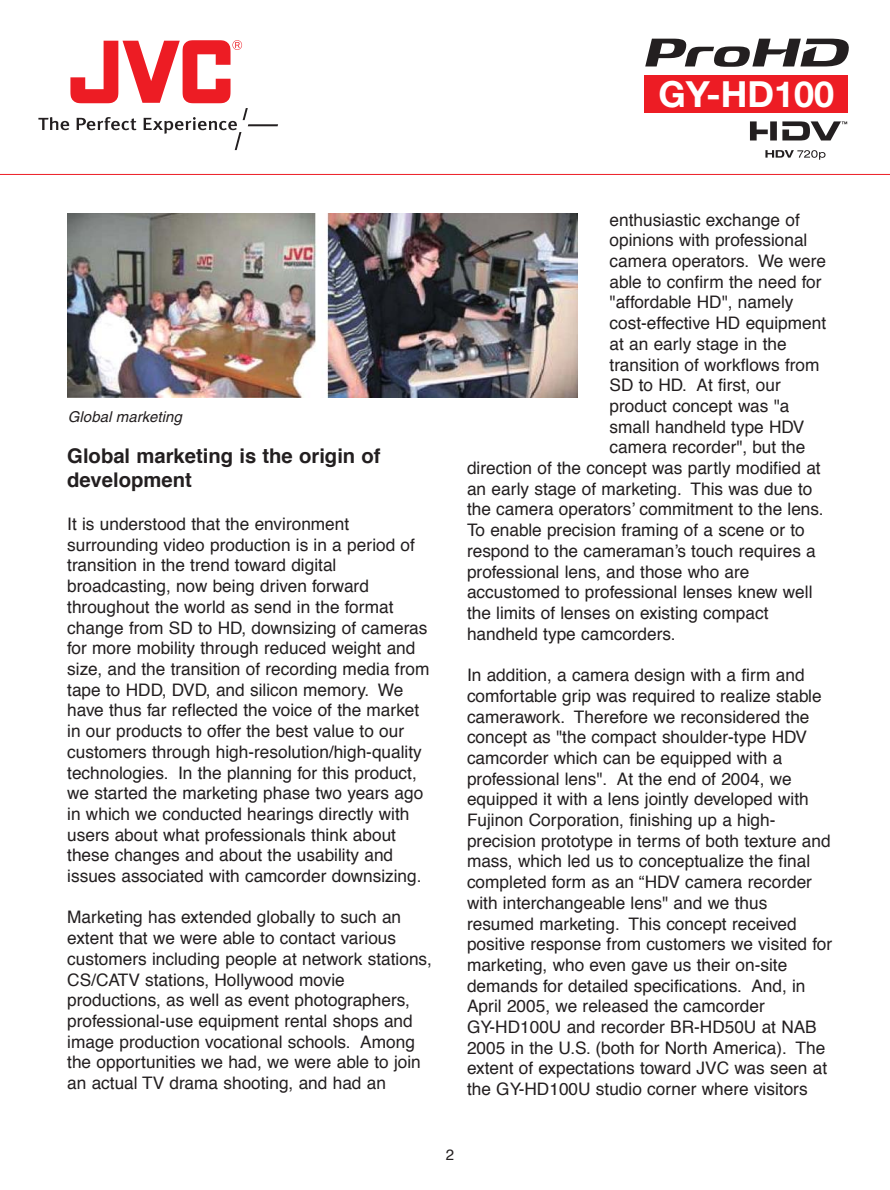
<style>
.page{position:relative;width:890px;height:1190px;background:#fff}
.page>*{position:absolute;margin:0;border:0;box-sizing:border-box;transform-origin:0 0}
.t1{font:700 36px "Helvetica Neue";color:#fff}
.t2{font:700 20.25px/24.3px "Helvetica";color:#231f20}
.t3{font:17.25px/20.7px "Helvetica";color:#231f20}
.t4{font:italic 15px "Helvetica";color:#231f20}
.t5{font:15px "Helvetica";color:#231f20}
</style>
<div class="page">
<img style="left:0;top:38px;width:890px;height:360px">
<h1 class="t1" style="left:658px;top:81px;width:177px">GY-HD100</h1>
<p class="t4" style="left:68px;top:412px;width:115px">Global marketing</p>
<p class="t2" style="left:67px;top:445px;width:315px">Global marketing is the origin of development</p>
<p class="t3" style="left:67px;top:515px;width:364px">It is understood that the environment surrounding video production is in a period of transition in the trend toward digital broadcasting, now being driven forward throughout the world as send in the format change from SD to HD, downsizing of cameras for more mobility through reduced weight and size, and the transition of recording media from tape to HDD, DVD, and silicon memory. We have thus far reflected the voice of the market in our products to offer the best value to our customers through high-resolution/high-quality technologies. In the planning for this product, we started the marketing phase two years ago in which we conducted hearings directly with users about what professionals think about these changes and about the usability and issues associated with camcorder downsizing.</p>
<p class="t3" style="left:67px;top:908px;width:366px">Marketing has extended globally to such an extent that we were able to contact various customers including people at network stations, CS/CATV stations, Hollywood movie productions, as well as event photographers, professional-use equipment rental shops and image production vocational schools. Among the opportunities we had, we were able to join an actual TV drama shooting, and had an</p>
<p class="t3" style="left:609px;top:211px;width:192px">enthusiastic exchange of</p>
<p class="t3" style="left:609px;top:231px;width:199px">opinions with professional</p>
<p class="t3" style="left:609px;top:252px;width:218px">camera operators. We were</p>
<p class="t3" style="left:609px;top:273px;width:213px">able to confirm the need for</p>
<p class="t3" style="left:609px;top:293px;width:185px">"affordable HD", namely</p>
<p class="t3" style="left:609px;top:314px;width:218px">cost-effective HD equipment</p>
<p class="t3" style="left:609px;top:335px;width:179px">at an early stage in the</p>
<p class="t3" style="left:609px;top:356px;width:211px">transition of workflows from</p>
<p class="t3" style="left:609px;top:376px;width:173px">SD to HD. At first, our</p>
<p class="t3" style="left:609px;top:397px;width:181px">product concept was "a</p>
<p class="t3" style="left:609px;top:418px;width:196px">small handheld type HDV</p>
<p class="t3" style="left:609px;top:438px;width:197px">camera recorder", but the</p>
<p class="t3" style="left:467px;top:459px;width:355px">direction of the concept was partly modified at</p>
<p class="t3" style="left:467px;top:480px;width:347px">an early stage of marketing. This was due to</p>
<p class="t3" style="left:467px;top:500px;width:358px">the camera operators’ commitment to the lens.</p>
<p class="t3" style="left:467px;top:521px;width:339px">To enable precision framing of a scene or to</p>
<p class="t3" style="left:467px;top:542px;width:350px">respond to the cameraman’s touch requires a</p>
<p class="t3" style="left:467px;top:563px;width:284px">professional lens, and those who are</p>
<p class="t3" style="left:467px;top:583px;width:347px">accustomed to professional lenses knew well</p>
<p class="t3" style="left:467px;top:604px;width:303px">the limits of lenses on existing compact</p>
<p class="t3" style="left:467px;top:625px;width:210px">handheld type camcorders.</p>
<p class="t3" style="left:467px;top:666px;width:366px">In addition, a camera design with a firm and comfortable grip was required to realize stable camerawork. Therefore we reconsidered the concept as "the compact shoulder-type HDV camcorder which can be equipped with a professional lens". At the end of 2004, we equipped it with a lens jointly developed with Fujinon Corporation, finishing up a high&shy;precision prototype in terms of both texture and mass, which led us to conceptualize the final completed form as an “HDV camera recorder with interchangeable lens" and we thus resumed marketing. This concept received positive response from customers we visited for marketing, who even gave us their on-site demands for detailed specifications. And, in April 2005, we released the camcorder GY-HD100U and recorder BR-HD50U at NAB 2005 in the U.S. (both for North America). The extent of expectations toward JVC was seen at the GY-HD100U studio corner where visitors</p>
<p class="t5" style="left:446px;top:1148px;width:10px">2</p>
</div>
